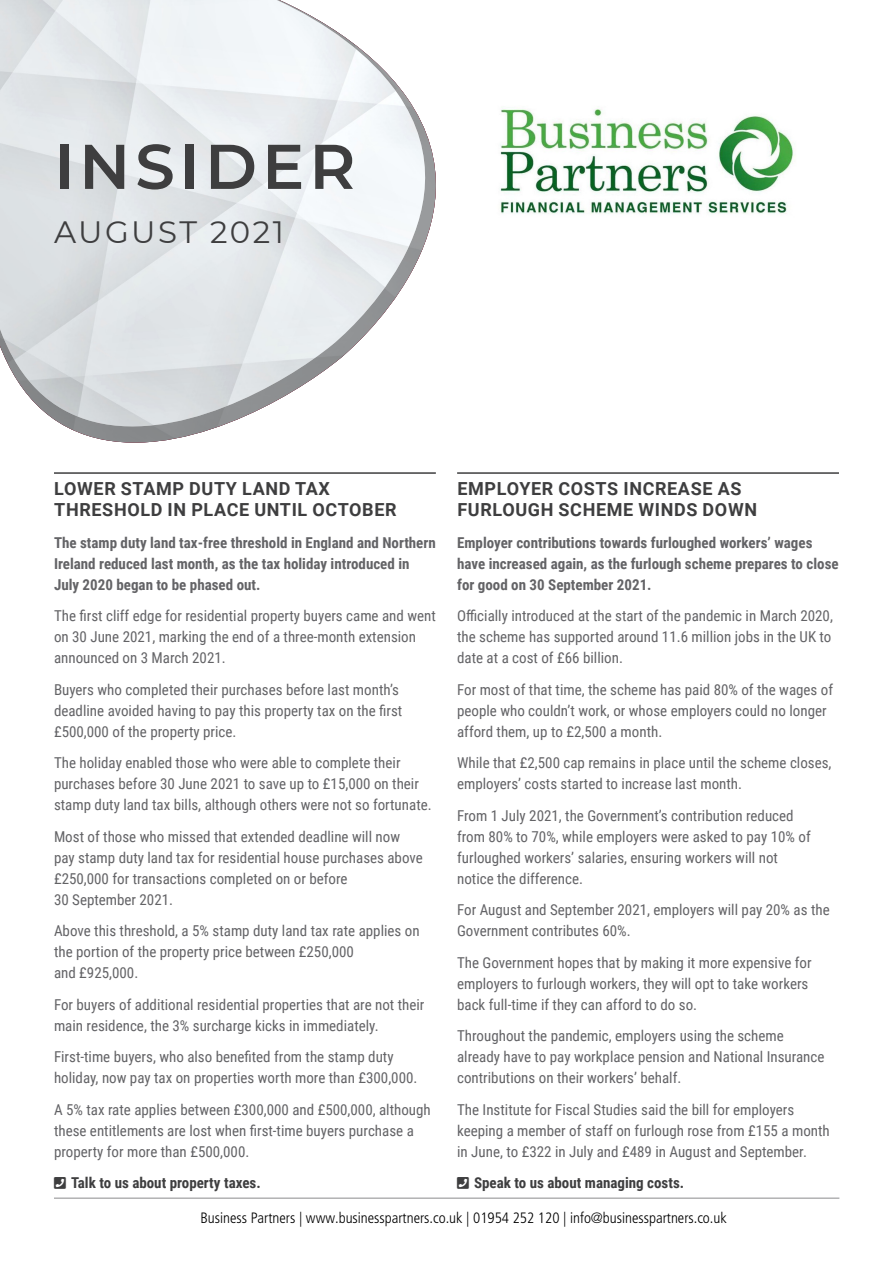
<style>
.page{position:relative;width:893px;height:1263px;background:#fff}
.page>*{position:absolute;margin:0;border:0;box-sizing:border-box;transform-origin:0 0}
.Primary_Title_Dark{font:600 63px "Montserrat";letter-spacing:.08em;color:#3e3e3f}
.Primary_Date_Dark{font:30.9px "Montserrat";letter-spacing:.08em;color:#3e3e3f}
.Story_H1{font:700 18px/21px "Roboto";letter-spacing:.035em;color:#3e3e3f}
.Story_Body{font:15px/21px "Roboto Condensed";color:#636366}
.Story_H2{font:700 15px/21px "Roboto Condensed";color:#636366}
.t1{font:300 condensed 15px "Frutiger LT Std";color:#000}
.t2{font:700 15px "Roboto Condensed";color:#3e3e3f}
</style>
<div class="page">
<svg style="left:0;top:0;width:436px;height:443px"></svg>
<hr style="left:54px;top:1197px;width:785px;height:2px;background:#636366">
<hr style="left:54px;top:472px;width:382px;height:2px;background:#3e3e3f">
<hr style="left:457px;top:472px;width:382px;height:2px;background:#3e3e3f">
<img style="left:500px;top:109px;width:295px;height:105px">
<p class="Primary_Title_Dark" style="left:54px;top:122px;width:303px">INSIDER</p>
<p class="Primary_Date_Dark" style="left:54px;top:211px;width:231px">AUGUST 2021</p>
<p class="Story_H1" style="left:54px;top:477px;width:344px">LOWER STAMP DUTY LAND TAX<br>THRESHOLD IN PLACE UNTIL OCTOBER</p>
<p class="Story_H2" style="left:54px;top:531px;width:383px">The stamp duty land tax-free threshold in England and Northern<br>Ireland reduced last month, as the tax holiday introduced in<br>July 2020 began to be phased out.</p>
<p class="Story_Body" style="left:54px;top:605px;width:383px">The first cliff edge for residential property buyers came and went on 30 June 2021, marking the end of a three-month extension announced on 3 March 2021.</p>
<p class="Story_Body" style="left:54px;top:678px;width:350px">Buyers who completed their purchases before last month’s deadline avoided having to pay this property tax on the first £500,000 of the property price.</p>
<p class="Story_Body" style="left:54px;top:752px;width:379px">The holiday enabled those who were able to complete their purchases before 30 June 2021 to save up to £15,000 on their stamp duty land tax bills, although others were not so fortunate.</p>
<p class="Story_Body" style="left:54px;top:825px;width:370px">Most of those who missed that extended deadline will now pay stamp duty land tax for residential house purchases above £250,000 for transactions completed on or before<br>30 September 2021.</p>
<p class="Story_Body" style="left:54px;top:920px;width:367px">Above this threshold, a 5% stamp duty land tax rate applies on the portion of the property price between £250,000<br>and £925,000.</p>
<p class="Story_Body" style="left:54px;top:993px;width:372px">For buyers of additional residential properties that are not their main residence, the 3% surcharge kicks in immediately.</p>
<p class="Story_Body" style="left:54px;top:1046px;width:365px">First-time buyers, who also benefited from the stamp duty holiday, now pay tax on properties worth more than £300,000.</p>
<p class="Story_Body" style="left:54px;top:1098px;width:378px">A 5% tax rate applies between £300,000 and £500,000, although these entitlements are lost when first-time buyers purchase a property for more than £500,000.</p>
<p class="t2" style="left:71px;top:1172px;width:191px">Talk to us about property taxes.</p>
<p class="Story_H1" style="left:457px;top:477px;width:301px">EMPLOYER COSTS INCREASE AS<br>FURLOUGH SCHEME WINDS DOWN</p>
<p class="Story_H2" style="left:457px;top:531px;width:383px">Employer contributions towards furloughed workers’ wages have increased again, as the furlough scheme prepares to close for good on 30 September 2021.</p>
<p class="Story_Body" style="left:457px;top:605px;width:377px;text-align:justify">Officially introduced at the start of the pandemic in March 2020, the scheme has supported around 11.6 million jobs in the UK to date at a cost of £66 billion.</p>
<p class="Story_Body" style="left:457px;top:678px;width:378px">For most of that time, the scheme has paid 80% of the wages of people who couldn’t work, or whose employers could no longer afford them, up to £2,500 a month.</p>
<p class="Story_Body" style="left:457px;top:752px;width:376px">While that £2,500 cap remains in place until the scheme closes, employers’ costs started to increase last month.</p>
<p class="Story_Body" style="left:457px;top:804px;width:355px">From 1 July 2021, the Government’s contribution reduced from 80% to 70%, while employers were asked to pay 10% of furloughed workers’ salaries, ensuring workers will not notice the difference.</p>
<p class="Story_Body" style="left:457px;top:899px;width:374px">For August and September 2021, employers will pay 20% as the<br>Government contributes 60%.</p>
<p class="Story_Body" style="left:457px;top:951px;width:356px">The Government hopes that by making it more expensive for employers to furlough workers, they will opt to take workers back full-time if they can afford to do so.</p>
<p class="Story_Body" style="left:457px;top:1025px;width:369px">Throughout the pandemic, employers using the scheme already have to pay workplace pension and National Insurance contributions on their workers’ behalf.</p>
<p class="Story_Body" style="left:457px;top:1098px;width:374px">The Institute for Fiscal Studies said the bill for employers keeping a member of staff on furlough rose from £155 a month in June, to £322 in July and £489 in August and September.</p>
<p class="t2" style="left:474px;top:1172px;width:212px">Speak to us about managing costs.</p>
<p class="t1" style="left:200px;top:1211px;width:528px">Business Partners | www.businesspartners.co.uk | 01954 252 120 | info@businesspartners.co.uk</p>
</div>
